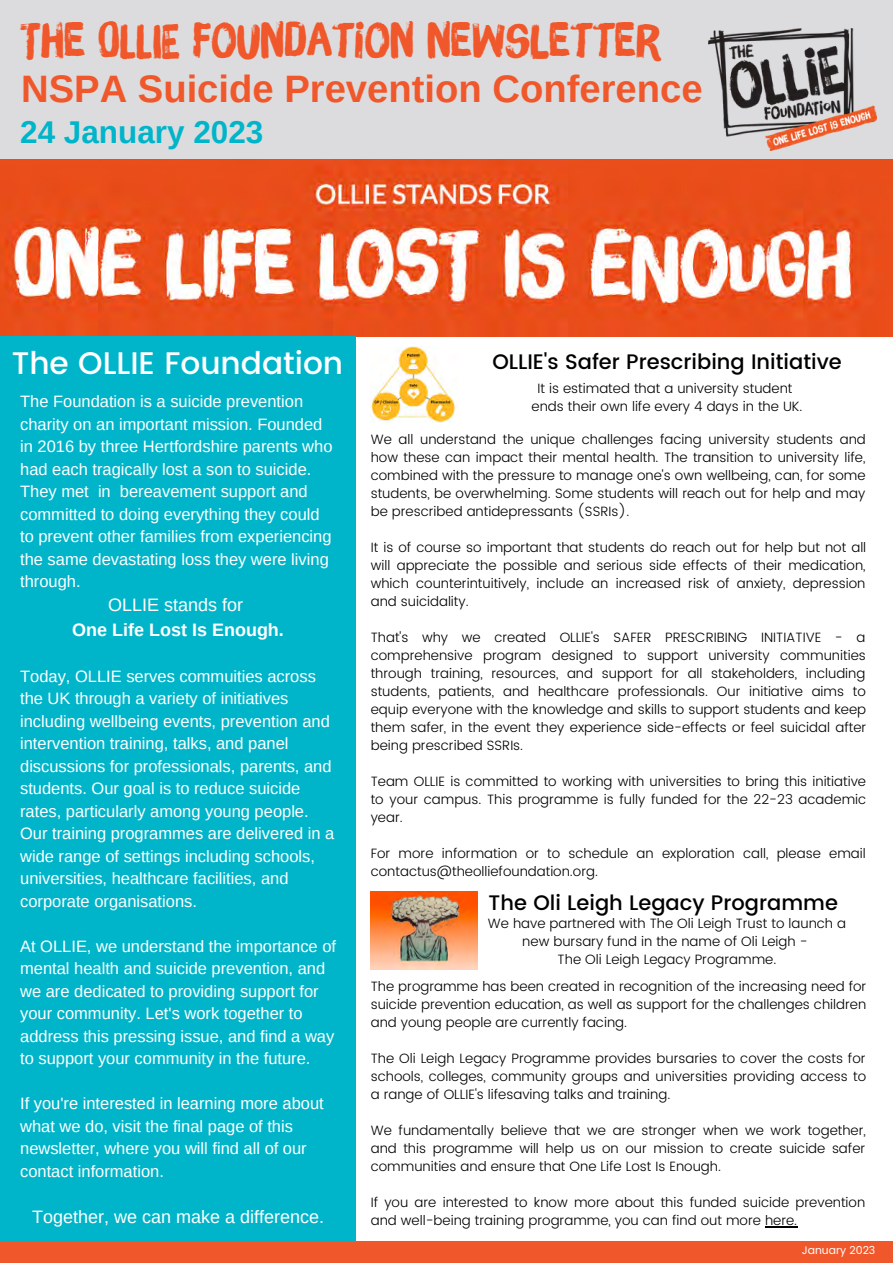
<style>
.page{position:relative;width:893px;height:1264px;background:#fff}
.page>*{position:absolute;margin:0;border:0;box-sizing:border-box;transform-origin:0 0}
.t1{font:47.1px "Brush Up";color:#f0582b}
.t2{font:700 38.25px "Arimo";color:#f0582b}
.t3{font:700 31.5px "Arimo";color:#00b5ca}
.t4{font:500 31.2px "Poppins";color:#fff}
.t5{font:500 21px "Poppins";color:#000}
.t6{font:18px "Arimo";color:#fff}
.t7{font:700 18px "Arimo";color:#fff}
.t8{font:16.5px/22.5px "Arimo";color:#fff}
.t9{font:300 13.5px/18px "Poppins";color:#000;text-align:justify}
.t10{font:10.95px "Poppins";color:#fff}
</style>
<div class="page">
<img style="left:0;top:158px;width:892px;height:179px">
<div style="left:0;top:0;width:892px;height:158px;background:#dcdcde"></div>
<img style="left:708px;top:29px;width:168px;height:121px">
<div style="left:0;top:1240px;width:892px;height:22px;background:#f0582b"></div>
<div style="left:0;top:337px;width:355px;height:903px;background:#00b5ca"></div>
<img style="left:370px;top:891px;width:107px;height:78px">
<img style="left:370px;top:346px;width:87px;height:77px">
<hr style="left:765px;top:1225px;width:32px;height:2px;background:#000">
<h1 class="t1" style="left:20px;top:20px;width:641px">THE OLLIE FOUNDATION NEWSLETTER</h1>
<h2 class="t2" style="left:21px;top:68px;width:683px">NSPA Suicide Prevention Conference</h2>
<h3 class="t3" style="left:20px;top:114px;width:245px">24 January 2023</h3>
<h3 class="t4" style="left:12px;top:345px;width:333px">The OLLIE Foundation</h3>
<p class="t8" style="left:20px;top:390px;width:314px">The Foundation is a suicide prevention charity on an important mission. Founded in 2016 by three Hertfordshire parents who had each tragically lost a son to suicide.<br>They met in bereavement support and committed to doing everything they could to prevent other families from experiencing the same devastating loss they were living through.</p>
<h3 class="t6" style="left:108px;top:594px;width:136px">OLLIE stands for</h3>
<h3 class="t7" style="left:72px;top:619px;width:213px">One Life Lost Is Enough.</h3>
<p class="t8" style="left:20px;top:665px;width:315px">Today, OLLIE serves commuities across the UK through a variety of initiatives including wellbeing events, prevention and intervention training, talks, and panel discussions for professionals, parents, and students. Our goal is to reduce suicide rates, particularly among young people.<br>Our training programmes are delivered in a wide range of settings including schools, universities, healthcare facilities, and corporate organisations.</p>
<p class="t8" style="left:20px;top:934px;width:317px">At OLLIE, we understand the importance of mental health and suicide prevention, and we are dedicated to providing support for your community. Let's work together to address this pressing issue, and find a way to support your community in the future.</p>
<p class="t8" style="left:20px;top:1092px;width:305px">If you're interested in learning more about what we do, visit the final page of this newsletter, where you will find all of our contact information.</p>
<h3 class="t6" style="left:32px;top:1206px;width:293px">Together, we can make a difference.</h3>
<h3 class="t5" style="left:492px;top:349px;width:351px">OLLIE's Safer Prescribing Initiative</h3>
<p class="t9" style="left:531px;top:379px;width:272px;text-align:center">It is estimated that a university student ends their own life every 4 days in the UK.</p>
<p class="t9" style="left:371px;top:431px;width:496px">We all understand the unique challenges facing university students and how these can impact their mental health. The transition to university life, combined with the pressure to manage one's own wellbeing, can, for some students, be overwhelming. Some students will reach out for help and may be prescribed antidepressants (SSRIs).</p>
<p class="t9" style="left:371px;top:538px;width:497px">It is of course so important that students do reach out for help but not all will appreciate the possible and serious side effects of their medication, which counterintuitively, include an increased risk of anxiety, depression and suicidality.</p>
<p class="t9" style="left:371px;top:628px;width:497px">That's why we created OLLIE's SAFER PRESCRIBING INITIATIVE - a comprehensive program designed to support university communities through training, resources, and support for all stakeholders, including students, patients, and healthcare professionals. Our initiative aims to equip everyone with the knowledge and skills to support students and keep them safer, in the event they experience side-effects or feel suicidal after being prescribed SSRIs.</p>
<p class="t9" style="left:371px;top:772px;width:497px">Team OLLIE is committed to working with universities to bring this initiative to your campus. This programme is fully funded for the 22-23 academic year.</p>
<p class="t9" style="left:371px;top:844px;width:496px">For more information or to schedule an exploration call, please email contactus@theolliefoundation.org.</p>
<h3 class="t5" style="left:488px;top:890px;width:351px">The Oli Leigh Legacy Programme</h3>
<p class="t9" style="left:488px;top:914px;width:360px;text-align:center">We have partnered with The Oli Leigh Trust to launch a new bursary fund in the name of Oli Leigh -<br>The Oli Leigh Legacy Programme.</p>
<p class="t9" style="left:371px;top:977px;width:497px">The programme has been created in recognition of the increasing need for suicide prevention education, as well as support for the challenges children and young people are currently facing.</p>
<p class="t9" style="left:371px;top:1049px;width:497px">The Oli Leigh Legacy Programme provides bursaries to cover the costs for schools, colleges, community groups and universities providing access to a range of OLLIE's lifesaving talks and training.</p>
<p class="t9" style="left:371px;top:1121px;width:496px">We fundamentally believe that we are stronger when we work together, and this programme will help us on our mission to create suicide safer communities and ensure that One Life Lost Is Enough.</p>
<p class="t9" style="left:371px;top:1193px;width:496px">If you are interested to know more about this funded suicide prevention and well-being training programme, you can find out more here.</p>
<p class="t10" style="left:801px;top:1243px;width:75px">January 2023</p>
</div>
